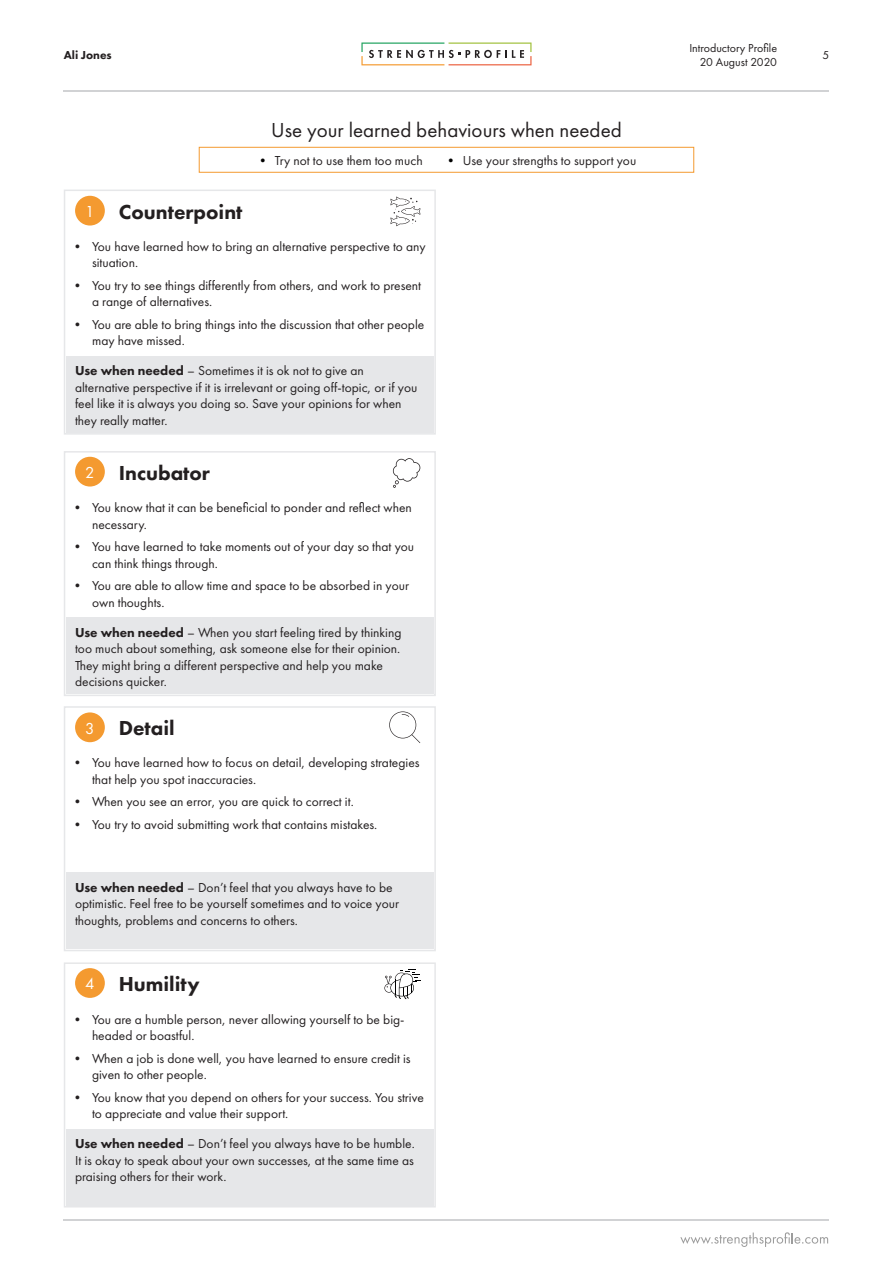
<style>
.page{position:relative;width:893px;height:1263px;background:#fff}
.page>*{position:absolute;margin:0;border:0;box-sizing:border-box;transform-origin:0 0}
.t1{font:800 21px "Futura PT";color:#231f20}
.t2{font:21px "Futura PT";color:#231f20}
.t3{font:16.5px "Futura PT";color:#fff}
.t4{font:13.5px/16.5px "Futura PT";color:#231f20}
.t5{font:12px/14.4px "Futura PT";color:#231f20;text-align:right}
.t6{font:800 12px "Futura PT";color:#231f20}
.s1{color:#000}
.s2{font-weight:800}
</style>
<div class="page">
<svg style="left:680px;top:1232px;width:148px;height:15px"></svg>
<hr style="left:64px;top:1219px;width:765px;height:1px;background:#d1d2d4">
<svg style="left:361px;top:43px;width:170px;height:22px"></svg>
<hr style="left:64px;top:90px;width:765px;height:1px;background:#d1d2d4">
<div style="left:199px;top:147px;width:495px;height:26px;border:1px solid #f49a30"></div>
<svg style="left:390px;top:196px;width:30px;height:30px"></svg>
<svg style="left:393px;top:458px;width:27px;height:30px"></svg>
<svg style="left:389px;top:711px;width:31px;height:32px"></svg>
<svg style="left:384px;top:969px;width:36px;height:30px"></svg>
<div style="left:66px;top:356px;width:368px;height:76px;background:#e6e7e9"></div>
<div style="left:66px;top:617px;width:368px;height:77px;background:#e6e7e9"></div>
<div style="left:66px;top:872px;width:368px;height:77px;background:#e6e7e9"></div>
<div style="left:64px;top:190px;width:372px;height:245px;border:2px solid #e6e7e9"></div>
<div style="left:64px;top:451px;width:372px;height:245px;border:2px solid #e6e7e9"></div>
<div style="left:64px;top:706px;width:372px;height:245px;border:2px solid #e6e7e9"></div>
<div style="left:75px;top:196px;width:30px;height:30px;background:#f49a30;border-radius:50%"></div>
<div style="left:75px;top:712px;width:30px;height:30px;background:#f49a30;border-radius:50%"></div>
<div style="left:75px;top:457px;width:30px;height:29px;background:#f49a30;border-radius:50%"></div>
<div style="left:66px;top:1129px;width:368px;height:76px;background:#e6e7e9"></div>
<div style="left:64px;top:962px;width:372px;height:245px;border:2px solid #e6e7e9"></div>
<div style="left:75px;top:968px;width:30px;height:30px;background:#f49a30;border-radius:50%"></div>
<p class="t6" style="left:64px;top:47px;width:50px">Ali Jones</p>
<p class="t3" style="left:85px;top:202px;width:11px">1</p>
<p class="t1" style="left:119px;top:199px;width:125px">Counterpoint</p>
<p class="t2" style="left:271px;top:118px;width:352px">Use your learned behaviours when needed</p>
<p class="t4" style="left:256px;top:152px;width:168px"><span class="s1">•</span> Try not to use them too much</p>
<p class="t4" style="left:444px;top:152px;width:194px"><span class="s1">•</span> Use your strengths to support you</p>
<p class="t4" style="left:92px;top:238px;width:335px;text-indent:-21px">• You have learned how to bring an alternative perspective to any situation.</p>
<p class="t4" style="left:92px;top:277px;width:331px;text-indent:-21px">• You try to see things differently from others, and work to present a range of alternatives.</p>
<p class="t4" style="left:92px;top:316px;width:334px;text-indent:-21px">• You are able to bring things into the discussion that other people may have missed.</p>
<p class="t4" style="left:75px;top:362px;width:344px"><span class="s2">Use when needed</span> – Sometimes it is ok not to give an alternative perspective if it is irrelevant or going off-topic, or if you feel like it is always you doing so. Save your opinions for when they really matter.</p>
<p class="t3" style="left:85px;top:463px;width:11px">2</p>
<p class="t1" style="left:119px;top:459px;width:93px">Incubator</p>
<p class="t4" style="left:92px;top:499px;width:321px;text-indent:-21px">• You know that it can be beneficial to ponder and reflect when necessary.</p>
<p class="t4" style="left:92px;top:538px;width:324px;text-indent:-21px">• You have learned to take moments out of your day so that you can think things through.</p>
<p class="t4" style="left:92px;top:577px;width:319px;text-indent:-21px">• You are able to allow time and space to be absorbed in your own thoughts.</p>
<p class="t4" style="left:75px;top:624px;width:328px"><span class="s2">Use when needed</span> – When you start feeling tired by thinking too much about something, ask someone else for their opinion.<br>They might bring a different perspective and help you make decisions quicker.</p>
<p class="t3" style="left:85px;top:718px;width:11px">3</p>
<p class="t1" style="left:119px;top:715px;width:58px">Detail</p>
<p class="t4" style="left:92px;top:754px;width:329px;text-indent:-21px">• You have learned how to focus on detail, developing strategies that help you spot inaccuracies.</p>
<p class="t4" style="left:71px;top:793px;width:284px">• When you see an error, you are quick to correct it.</p>
<p class="t4" style="left:71px;top:816px;width:308px">• You try to avoid submitting work that contains mistakes.</p>
<p class="t4" style="left:75px;top:879px;width:325px"><span class="s2">Use when needed</span> – Don’t feel that you always have to be optimistic. Feel free to be yourself sometimes and to voice your thoughts, problems and concerns to others.</p>
<p class="t3" style="left:85px;top:974px;width:11px">4</p>
<p class="t1" style="left:119px;top:971px;width:82px">Humility</p>
<p class="t4" style="left:92px;top:1011px;width:314px;text-indent:-21px">• You are a humble person, never allowing yourself to be big&shy;headed or boastful.</p>
<p class="t4" style="left:92px;top:1050px;width:320px;text-indent:-21px">• When a job is done well, you have learned to ensure credit is given to other people.</p>
<p class="t4" style="left:92px;top:1089px;width:333px;text-indent:-21px">• You know that you depend on others for your success. You strive to appreciate and value their support.</p>
<p class="t4" style="left:75px;top:1135px;width:341px;text-align:justify"><span class="s2">Use when needed</span> – Don’t feel you always have to be humble.<br>It is okay to speak about your own successes, at the same time as praising others for their work.</p>
<p class="t5" style="left:689px;top:40px;width:89px">Introductory Profile<br>20 August 2020</p>
<p class="t5" style="left:822px;top:47px;width:8px">5</p>
</div>
